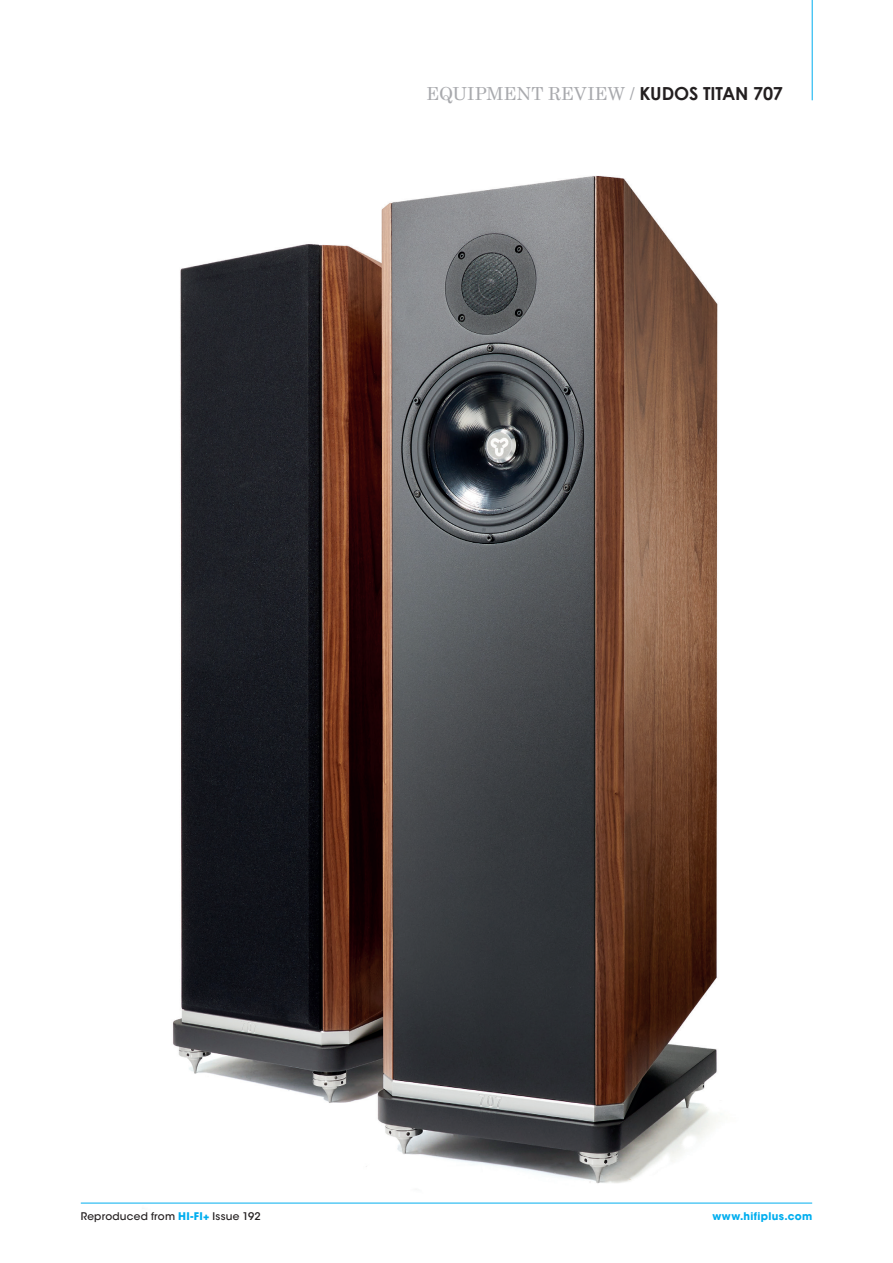
<style>
.page{position:relative;width:893px;height:1263px;background:#fff}
.page>*{position:absolute;margin:0;border:0;box-sizing:border-box;transform-origin:0 0}
.t1{font:18px "Century Schoolbook";letter-spacing:-.005em;color:#a8a9ad}
.t2{font:500 10.5px "ITC Avant Garde Std";letter-spacing:.02em;color:#231f20}
.t3{font:700 10.5px "ITC Avant Garde Std";letter-spacing:.03em;color:#00aeef}
.s1{font-family:"Century Gothic";font-weight:700;color:#231f20}
.s2{font-weight:700;color:#00aeef}
</style>
<div class="page">
<img style="left:80px;top:60px;width:733px;height:1144px">
<hr style="left:812px;top:0;width:1px;height:100px;background:#00aeef">
<hr style="left:81px;top:1203px;width:731px;height:1px;background:#00aeef">
<p class="t1" style="left:426px;top:83px;width:358px">EQUIPMENT REVIEW / <span class="s1">KUDOS TITAN 707</span></p>
<p class="t2" style="left:81px;top:1210px;width:181px">Reproduced from <span class="s2">HI-FI+</span> Issue 192</p>
<p class="t3" style="left:712px;top:1210px;width:101px">www.hifiplus.com</p>
</div>
